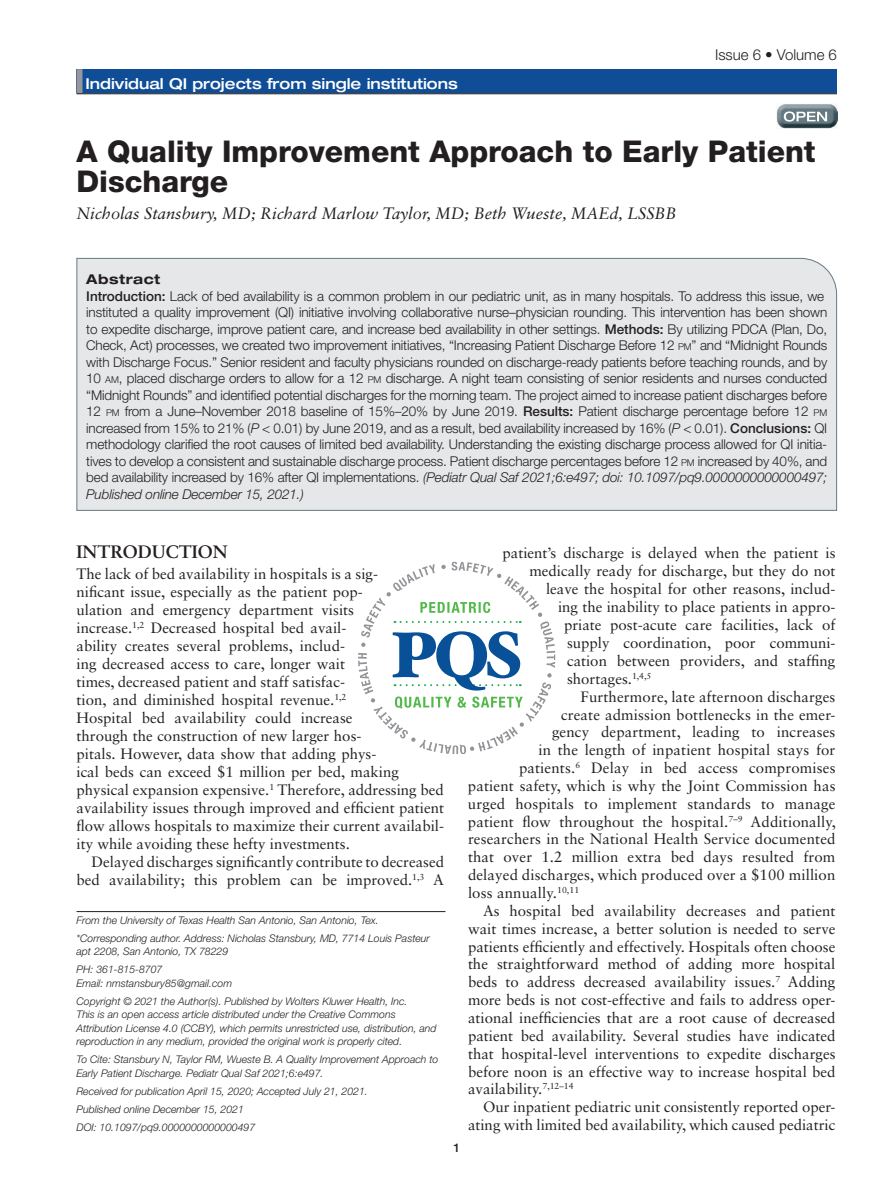
<style>
.page{position:relative;width:891px;height:1188px;background:#fff}
.page>*{position:absolute;margin:0;border:0;box-sizing:border-box;transform-origin:0 0}
.t1{font:800 30px/30px "Helvetica Neue LT Std";color:#231f20}
.t2{font:700 18px "Sabon LT Std";color:#231f20}
.t3{font:italic 16.5px "Sabon LT Std";color:#231f20}
.t4{font:15px/18px "Sabon LT Std";color:#231f20}
.t5{font:500 expanded 15px "Helvetica Neue LT Std";color:#fff}
.t6{font:300 15px "Helvetica Neue LT Std";color:#231f20}
.t7{font:300 13.5px/16.5px "Helvetica Neue LT Std";letter-spacing:-.01em;color:#231f20}
.t8{font:500 12px "Helvetica Neue LT Std";color:#231f20}
.t9{font:italic 300 10.5px/18px "Helvetica Neue LT Std";color:#231f20}
.s1{font-weight:700;font-stretch:expanded}
.s2{font-weight:500}
.s3{font-size:9.45px}
.s4{font-style:italic}
</style>
<div class="page">
<img style="left:776px;top:104px;width:61px;height:25px">
<svg style="left:784px;top:111px;width:43px;height:11px"></svg>
<div style="left:76px;top:258px;width:761px;height:253px;background:#e6e7e9"></div>
<hr style="left:76px;top:911px;width:370px;height:1px;background:#231f20">
<svg style="left:358px;top:562px;width:197px;height:192px"></svg>
<div style="left:76px;top:69px;width:761px;height:24px;background:#0f4d96"></div>
<div style="left:76px;top:69px;width:6px;height:24px;background:#95979a"></div>
<hr style="left:76px;top:93px;width:761px;height:1px;background:#231f20">
<p class="t5" style="left:86px;top:74px;width:374px">Individual QI projects from single institutions</p>
<p class="t6" style="left:715px;top:46px;width:123px">Issue 6 • Volume 6</p>
<h1 class="t1" style="left:76px;top:136px;width:741px">A Quality Improvement Approach to Early Patient<br>Discharge</h1>
<p class="t3" style="left:76px;top:204px;width:602px">Nicholas Stansbury, MD; Richard Marlow Taylor, MD; Beth Wueste, MAEd, LSSBB</p>
<p class="t7" style="left:86px;top:271px;width:743px"><span class="s1">Abstract<br></span><span class="s2">Introduction:</span> Lack of bed availability is a common problem in our pediatric unit, as in many hospitals. To address this issue, we instituted a quality improvement (QI) initiative involving collaborative nurse–physician rounding. This intervention has been shown to expedite discharge, improve patient care, and increase bed availability in other settings. <span class="s2">Methods:</span> By utilizing PDCA (Plan, Do, Check, Act) processes, we created two improvement initiatives, “Increasing Patient Discharge Before 12 <span class="s3">PM</span>” and “Midnight Rounds with Discharge Focus.” Senior resident and faculty physicians rounded on discharge-ready patients before teaching rounds, and by 10 <span class="s3">AM</span>, placed discharge orders to allow for a 12 <span class="s3">PM</span> discharge. A night team consisting of senior residents and nurses conducted “Midnight Rounds” and identified potential discharges for the morning team. The project aimed to increase patient discharges before 12 <span class="s3">PM</span> from a June–November 2018 baseline of 15%–20% by June 2019. <span class="s2">Results:</span> Patient discharge percentage before 12 <span class="s3">PM </span>increased from 15% to 21% (<span class="s4">P</span> &lt; 0.01) by June 2019, and as a result, bed availability increased by 16% (<span class="s4">P</span> &lt; 0.01). <span class="s2">Conclusions:</span> QI methodology clarified the root causes of limited bed availability. Understanding the existing discharge process allowed for QI initia&shy;tives to develop a consistent and sustainable discharge process. Patient discharge percentages before 12 <span class="s3">PM</span> increased by 40%, and bed availability increased by 16% after QI implementations. <span class="s4">(Pediatr Qual Saf 2021;6:e497; doi: 10.1097/pq9.0000000000000497; Published online December 15, 2021.)</span></p>
<p class="t2" style="left:76px;top:540px;width:153px">INTRODUCTION</p>
<p class="t4" style="left:76px;top:564px;width:369px">The lack of bed availability in hospitals is a sig-<br>nificant issue, especially as the patient pop-<br>ulation and emergency department visits<br>increase.<sup>1,2</sup> Decreased hospital bed avail-<br>ability creates several problems, includ-<br>ing decreased access to care, longer wait<br>times, decreased patient and staff satisfac-<br>tion, and diminished hospital revenue.<sup>1,2<br></sup>Hospital bed availability could increase<br>through the construction of new larger hos-<br>pitals. However, data show that adding phys-<br>ical beds can exceed $1 million per bed, making physical expansion expensive.<sup>1</sup> Therefore, addressing bed availability issues through improved and efficient patient flow allows hospitals to maximize their current availabil&shy;ity while avoiding these hefty investments.</p>
<p class="t4" style="left:77px;top:852px;width:369px;text-align:right">Delayed discharges significantly contribute to decreased bed availability; this problem can be improved.<sup>1,3</sup> A</p>
<p class="t9" style="left:76px;top:911px;width:355px">From the University of Texas Health San Antonio, San Antonio, Tex. *Corresponding author. Address: Nicholas Stansbury, MD, 7714 Louis Pasteur</p>
<p class="t9" style="left:76px;top:943px;width:153px">apt 2208, San Antonio, TX 78229<br>PH: 361-815-8707</p>
<p class="t9" style="left:76px;top:974px;width:333px">Email: nmstansbury85@gmail.com<br>Copyright © 2021 the Author(s). Published by Wolters Kluwer Health, Inc.</p>
<p class="t9" style="left:76px;top:1008px;width:362px;line-height:13.5px">This is an open access article distributed under the Creative Commons<br>Attribution License 4.0 (CCBY), which permits unrestricted use, distribution, and reproduction in any medium, provided the original work is properly cited.</p>
<p class="t9" style="left:76px;top:1053px;width:363px;line-height:13.5px">To Cite: Stansbury N, Taylor RM, Wueste B. A Quality Improvement Approach to<br>Early Patient Discharge. Pediatr Qual Saf 2021;6:e497.</p>
<p class="t9" style="left:76px;top:1082px;width:293px">Received for publication April 15, 2020; Accepted July 21, 2021.<br>Published online December 15, 2021<br>DOI: 10.1097/pq9.0000000000000497</p>
<p class="t8" style="left:453px;top:1140px;width:8px">1</p>
<p class="t4" style="left:503px;top:543px;width:335px">patient’s discharge is delayed when the patient is</p>
<p class="t4" style="left:530px;top:561px;width:308px">medically ready for discharge, but they do not</p>
<p class="t4" style="left:546px;top:579px;width:291px">leave the hospital for other reasons, includ-</p>
<p class="t4" style="left:558px;top:597px;width:279px">ing the inability to place patients in appro-</p>
<p class="t4" style="left:564px;top:615px;width:273px">priate post-acute care facilities, lack of</p>
<p class="t4" style="left:567px;top:633px;width:270px">supply coordination, poor communi-</p>
<p class="t4" style="left:567px;top:651px;width:270px">cation between providers, and staffing</p>
<p class="t4" style="left:567px;top:669px;width:86px">shortages.<sup>1,4,5</sup></p>
<p class="t4" style="left:580px;top:687px;width:256px">Furthermore, late afternoon discharges</p>
<p class="t4" style="left:561px;top:705px;width:276px">create admission bottlenecks in the emer-</p>
<p class="t4" style="left:552px;top:723px;width:285px">gency department, leading to increases</p>
<p class="t4" style="left:538px;top:741px;width:299px">in the length of inpatient hospital stays for</p>
<p class="t4" style="left:519px;top:759px;width:318px">patients.<sup>6</sup> Delay in bed access compromises</p>
<p class="t4" style="left:468px;top:777px;width:369px">patient safety, which is why the Joint Commission has</p>
<p class="t4" style="left:468px;top:794px;width:369px">urged hospitals to implement standards to manage</p>
<p class="t4" style="left:468px;top:812px;width:370px">patient flow throughout the hospital.<sup>7–9</sup> Additionally,</p>
<p class="t4" style="left:468px;top:830px;width:369px">researchers in the National Health Service documented</p>
<p class="t4" style="left:468px;top:848px;width:369px">that over 1.2 million extra bed days resulted from</p>
<p class="t4" style="left:468px;top:866px;width:369px">delayed discharges, which produced over a $100 million</p>
<p class="t4" style="left:468px;top:884px;width:113px">loss annually.<sup>10,11</sup></p>
<p class="t4" style="left:483px;top:901px;width:354px">As hospital bed availability decreases and patient</p>
<p class="t4" style="left:468px;top:919px;width:369px">wait times increase, a better solution is needed to serve</p>
<p class="t4" style="left:468px;top:937px;width:369px">patients efficiently and effectively. Hospitals often choose</p>
<p class="t4" style="left:468px;top:955px;width:369px">the straightforward method of adding more hospital</p>
<p class="t4" style="left:468px;top:973px;width:369px">beds to address decreased availability issues.<sup>7</sup> Adding</p>
<p class="t4" style="left:468px;top:991px;width:369px">more beds is not cost-effective and fails to address oper-</p>
<p class="t4" style="left:468px;top:1009px;width:369px">ational inefficiencies that are a root cause of decreased</p>
<p class="t4" style="left:468px;top:1026px;width:369px">patient bed availability. Several studies have indicated</p>
<p class="t4" style="left:468px;top:1044px;width:369px">that hospital-level interventions to expedite discharges</p>
<p class="t4" style="left:468px;top:1062px;width:369px">before noon is an effective way to increase hospital bed</p>
<p class="t4" style="left:468px;top:1080px;width:107px">availability.<sup>7,12–14</sup></p>
<p class="t4" style="left:483px;top:1098px;width:354px">Our inpatient pediatric unit consistently reported oper-</p>
<p class="t4" style="left:468px;top:1116px;width:369px">ating with limited bed availability, which caused pediatric</p>
</div>
